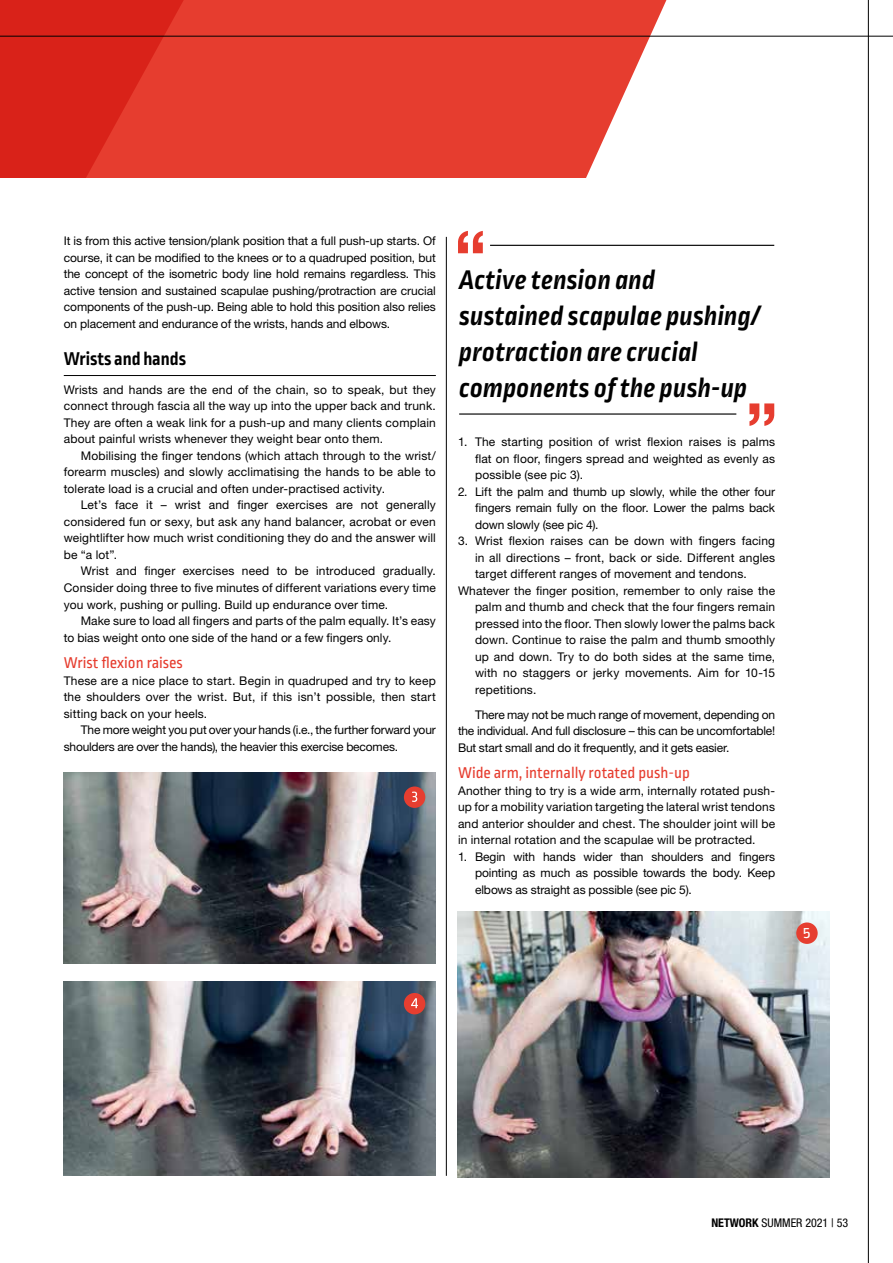
<style>
.page{position:relative;width:893px;height:1263px;background:#fff}
.page>*{position:absolute;margin:0;border:0;box-sizing:border-box;transform-origin:0 0}
.t1{font:italic 700 28.5px/35.8px "Ropa Sans Pro";letter-spacing:.01em;color:#000}
.t2{font:700 19.5px "Ropa Sans Pro";color:#000}
.t3{font:16.5px "Ropa Sans Pro";color:#e63d2f}
.t4{font:16.5px "Ropa Sans Pro";color:#fff}
.t5{font:12px/16.5px "Helvetica Neue LT Std";letter-spacing:.01em;color:#000;text-align:justify}
.t6{font:12px/16.5px "Helvetica Neue LT Std";letter-spacing:-.015em;color:#000}
.t7{font:condensed 12px "Helvetica Neue LT Std";color:#000}
.s1{font-weight:700}
</style>
<div class="page">
<svg style="left:0;top:0;width:683px;height:178px;background:#e5473b"></svg>
<hr style="left:64px;top:375px;width:372px;height:1px;background:#000">
<img style="left:64px;top:773px;width:372px;height:191px">
<img style="left:64px;top:981px;width:372px;height:195px">
<hr style="left:459px;top:413px;width:277px;height:2px;background:#000">
<svg style="left:749px;top:403px;width:25px;height:23px"></svg>
<hr style="left:490px;top:245px;width:284px;height:1px;background:#000">
<svg style="left:458px;top:231px;width:25px;height:22px"></svg>
<img style="left:457px;top:911px;width:372px;height:267px">
<hr style="left:868px;top:0;width:1px;height:1263px;background:#000">
<hr style="left:0;top:36px;width:893px;height:1px;background:#000">
<hr style="left:446px;top:237px;width:1px;height:939px;background:#000">
<div style="left:796px;top:922px;width:22px;height:22px;background:#e63e30;border-radius:50%"></div>
<div style="left:404px;top:993px;width:21px;height:21px;background:#e63e30;border-radius:50%"></div>
<svg style="left:411px;top:998px;width:7px;height:10px"></svg>
<div style="left:404px;top:786px;width:21px;height:22px;background:#e63e30;border-radius:50%"></div>
<svg style="left:412px;top:791px;width:5px;height:11px"></svg>
<p class="t5" style="left:64px;top:233px;width:374px">It is from this active tension/plank position that a full push-up starts. Of course, it can be modified to the knees or to a quadruped position, but the concept of the isometric body line hold remains regardless. This active tension and sustained scapulae pushing/protraction are crucial components of the push-up. Being able to hold this position also relies on placement and endurance of the wrists, hands and elbows.</p>
<h2 class="t2" style="left:64px;top:347px;width:124px">Wrists and hands</h2>
<p class="t5" style="left:64px;top:381px;width:374px">Wrists and hands are the end of the chain, so to speak, but they connect through fascia all the way up into the upper back and trunk.<br>They are often a weak link for a push-up and many clients complain about painful wrists whenever they weight bear onto them.</p>
<p class="t5" style="left:64px;top:447px;width:374px;text-indent:17px">Mobilising the finger tendons (which attach through to the wrist/ forearm muscles) and slowly acclimatising the hands to be able to tolerate load is a crucial and often under-practised activity.</p>
<p class="t5" style="left:64px;top:497px;width:374px;text-indent:17px">Let’s face it – wrist and finger exercises are not generally considered fun or sexy, but ask any hand balancer, acrobat or even weightlifter how much wrist conditioning they do and the answer will be “a lot”.</p>
<p class="t5" style="left:64px;top:563px;width:374px;text-indent:17px">Wrist and finger exercises need to be introduced gradually.<br>Consider doing three to five minutes of different variations every time you work, pushing or pulling. Build up endurance over time.</p>
<p class="t5" style="left:64px;top:612px;width:374px;text-indent:17px">Make sure to load all fingers and parts of the palm equally. It’s easy to bias weight onto one side of the hand or a few fingers only.</p>
<h3 class="t3" style="left:64px;top:654px;width:121px">Wrist flexion raises</h3>
<p class="t5" style="left:64px;top:672px;width:374px">These are a nice place to start. Begin in quadruped and try to keep the shoulders over the wrist. But, if this isn’t possible, then start sitting back on your heels.</p>
<p class="t6" style="left:64px;top:721px;width:374px;text-indent:17px">The more weight you put over your hands (i.e., the further forward your shoulders are over the hands), the heavier this exercise becomes.</p>
<h1 class="t1" style="left:459px;top:263px;width:303px">Active tension and sustained scapulae pushing/ protraction are crucial components of the push-up</h1>
<p class="t5" style="left:475px;top:433px;width:302px;text-indent:-17px">1. The starting position of wrist flexion raises is palms flat on floor, fingers spread and weighted as evenly as possible (see pic 3).</p>
<p class="t5" style="left:475px;top:483px;width:302px;text-indent:-17px">2. Lift the palm and thumb up slowly, while the other four fingers remain fully on the floor. Lower the palms back down slowly (see pic 4).</p>
<p class="t5" style="left:458px;top:532px;width:319px">3. Wrist flexion raises can be down with fingers facing</p>
<p class="t5" style="left:475px;top:549px;width:302px">in all directions – front, back or side. Different angles</p>
<p class="t5" style="left:475px;top:565px;width:273px">target different ranges of movement and tendons.</p>
<p class="t5" style="left:458px;top:582px;width:319px">Whatever the finger position, remember to only raise the</p>
<p class="t5" style="left:475px;top:598px;width:302px">palm and thumb and check that the four fingers remain</p>
<p class="t5" style="left:475px;top:615px;width:302px">pressed into the floor. Then slowly lower the palms back</p>
<p class="t5" style="left:475px;top:631px;width:302px">down. Continue to raise the palm and thumb smoothly</p>
<p class="t5" style="left:475px;top:648px;width:302px">up and down. Try to do both sides at the same time,</p>
<p class="t5" style="left:475px;top:664px;width:302px">with no staggers or jerky movements. Aim for 10-15</p>
<p class="t5" style="left:475px;top:681px;width:63px">repetitions.</p>
<p class="t5" style="left:458px;top:706px;width:319px;text-indent:17px">There may not be much range of movement, depending on the individual. And full disclosure – this can be uncomfortable!<br>But start small and do it frequently, and it gets easier.</p>
<h3 class="t3" style="left:458px;top:764px;width:233px">Wide arm, internally rotated push-up</h3>
<p class="t5" style="left:458px;top:782px;width:319px">Another thing to try is a wide arm, internally rotated push&shy;up for a mobility variation targeting the lateral wrist tendons and anterior shoulder and chest. The shoulder joint will be in internal rotation and the scapulae will be protracted.</p>
<p class="t5" style="left:475px;top:848px;width:302px;text-indent:-17px">1. Begin with hands wider than shoulders and fingers pointing as much as possible towards the body. Keep elbows as straight as possible (see pic 5).</p>
<h3 class="t4" style="left:803px;top:923px;width:9px">5</h3>
<p class="t7" style="left:711px;top:1215px;width:138px"><span class="s1">NETWORK</span> SUMMER 2021 | 53</p>
</div>
